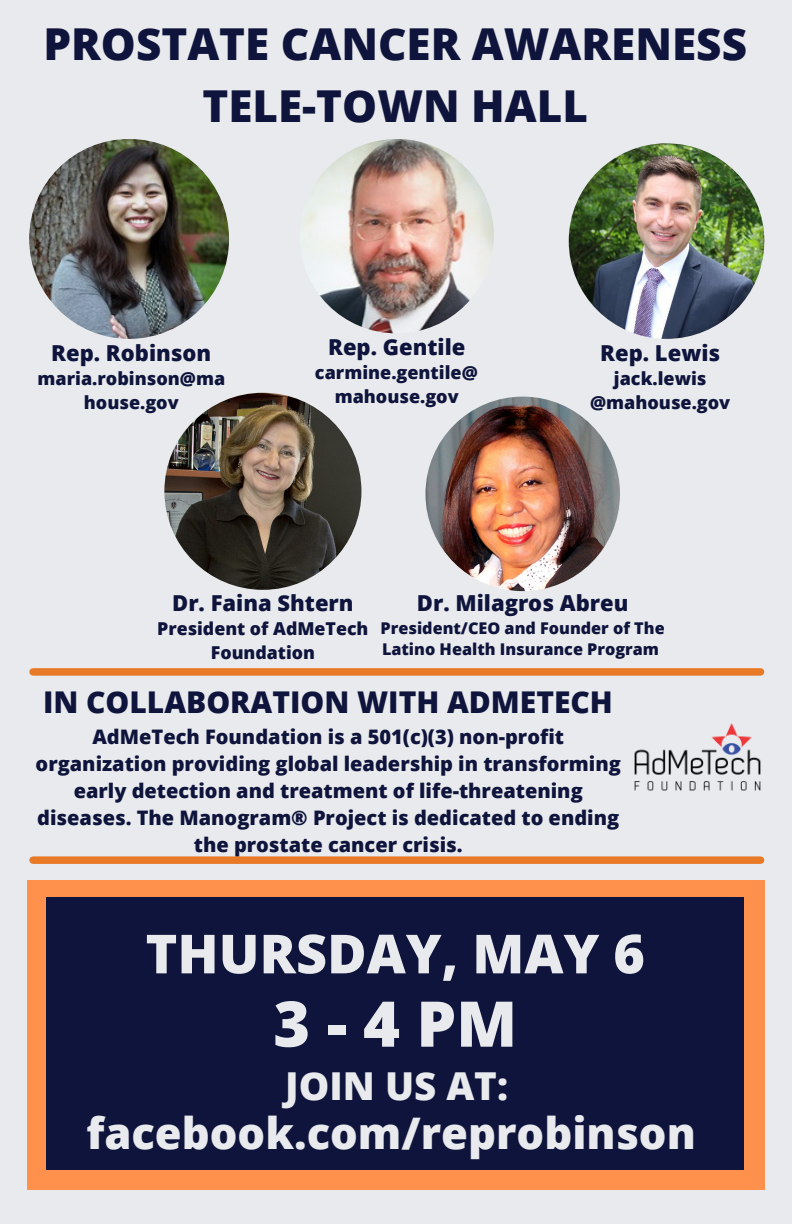
<style>
.page{position:relative;width:792px;height:1224px;background:#e9eaed}
.page>*{position:absolute;margin:0;border:0;box-sizing:border-box;transform-origin:0 0}
.t1{font:800 63px "Open Sans";color:#e9eaed}
.t2{font:800 54px "Open Sans";color:#e9eaed}
.t3{font:800 44px/61.6px "Open Sans";color:#0e143b;text-align:center}
.t4{font:800 43.6px "Open Sans";color:#e9eaed}
.t5{font:800 38.6px "Open Sans";color:#e9eaed}
.t6{font:800 30px "Open Sans";color:#0e143b}
.t7{font:800 22px "Open Sans";color:#0e143b}
.t8{font:800 20px/27px "Open Sans";color:#0e143b;text-align:center}
.t9{font:800 18px/24px "Open Sans";color:#0e143b;text-align:center}
.t10{font:800 17.8px/23.6px "Open Sans";color:#0e143b;text-align:center}
.t11{font:800 16.2px/21.6px "Open Sans";color:#0e143b}
</style>
<div class="page">
<img style="left:164px;top:393px;width:197px;height:197px;border-radius:50%">
<img style="left:425px;top:397px;width:195px;height:194px;border-radius:50%">
<div style="left:33px;top:856px;width:728px;height:8px;background:#e87927"></div>
<div style="left:33px;top:668px;width:728px;height:8px;background:#e87927"></div>
<div style="left:28px;top:881px;width:737px;height:309px;background:#ff914d"></div>
<div style="left:46px;top:897px;width:698px;height:273px;background:#0e143b"></div>
<img style="left:634px;top:723px;width:127px;height:68px">
<img style="left:29px;top:139px;width:200px;height:200px;border-radius:50%">
<img style="left:300px;top:139px;width:194px;height:194px;border-radius:50%">
<img style="left:569px;top:143px;width:195px;height:196px;border-radius:50%">
<p class="t3" style="left:43px;top:12px;width:705px">PROSTATE CANCER AWARENESS<br>TELE-TOWN HALL</p>
<p class="t7" style="left:51px;top:337px;width:162px">Rep. Robinson</p>
<p class="t9" style="left:38px;top:366px;width:189px">maria.robinson@ma house.gov</p>
<p class="t7" style="left:328px;top:332px;width:139px">Rep. Gentile</p>
<p class="t9" style="left:315px;top:360px;width:164px">carmine.gentile@ mahouse.gov</p>
<p class="t7" style="left:600px;top:337px;width:121px">Rep. Lewis</p>
<p class="t9" style="left:614px;top:366px;width:94px">jack.lewis</p>
<p class="t9" style="left:590px;top:390px;width:142px">@mahouse.gov</p>
<p class="t7" style="left:172px;top:588px;width:183px">Dr. Faina Shtern</p>
<p class="t10" style="left:157px;top:616px;width:213px">President of AdMeTech<br>Foundation</p>
<p class="t7" style="left:417px;top:587px;width:213px">Dr. Milagros Abreu</p>
<p class="t11" style="left:381px;top:616px;width:286px">President/CEO and Founder of The<br>Latino Health Insurance Program</p>
<p class="t6" style="left:43px;top:681px;width:571px">IN COLLABORATION WITH ADMETECH</p>
<p class="t8" style="left:36px;top:723px;width:587px">AdMeTech Foundation is a 501(c)(3) non-profit organization providing global leadership in transforming early detection and treatment of life-threatening diseases. The Manogram® Project is dedicated to ending the prostate cancer crisis.</p>
<p class="t2" style="left:146px;top:916px;width:501px">THURSDAY, MAY 6</p>
<p class="t1" style="left:273px;top:979px;width:245px">3-4PM</p>
<p class="t5" style="left:285px;top:1058px;width:224px">JOIN US AT:</p>
<p class="t4" style="left:86px;top:1103px;width:611px">facebook.com/reprobinson</p>
</div>
